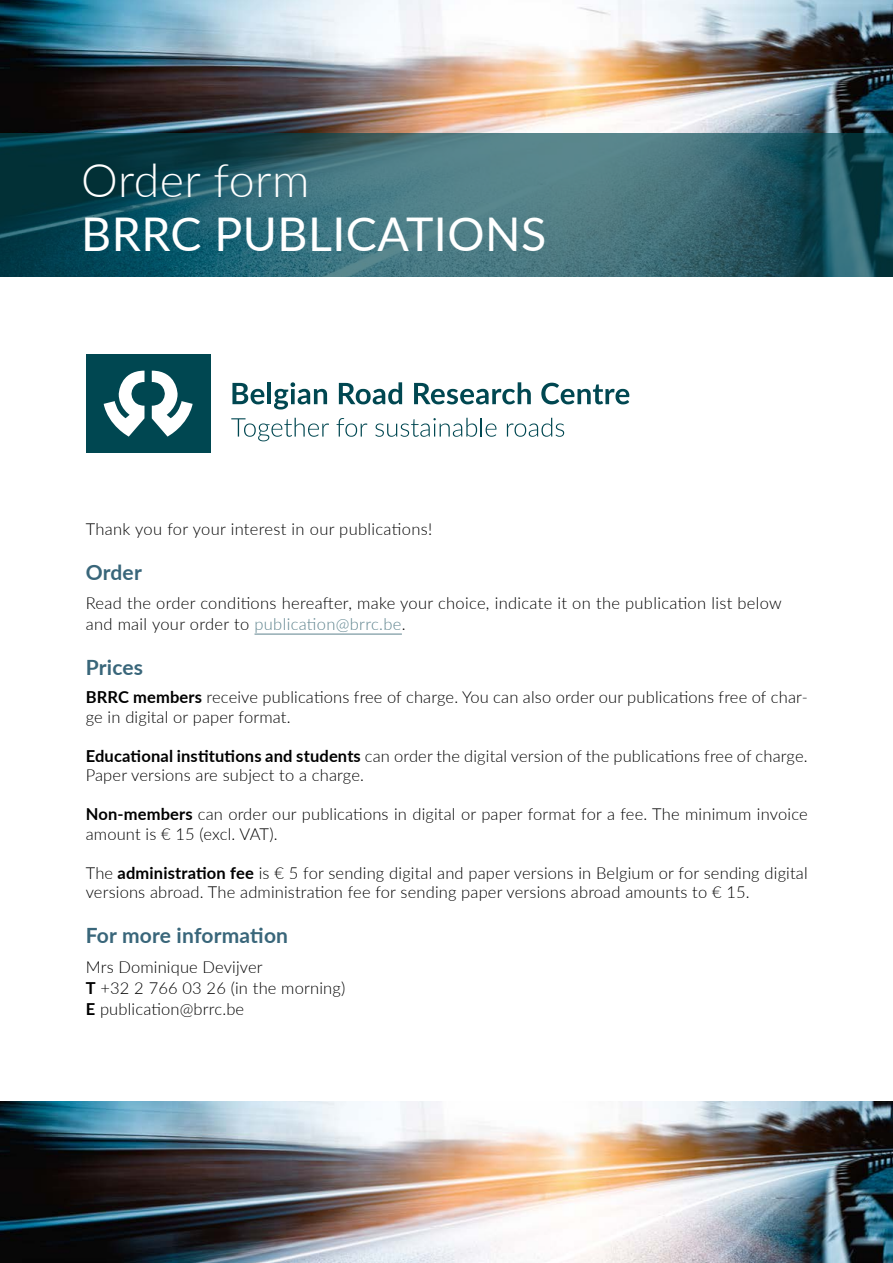
<style>
.page{position:relative;width:893px;height:1263px;background:#fff}
.page>*{position:absolute;margin:0;border:0;box-sizing:border-box;transform-origin:0 0}
.t1{font:46.5px "Lato";letter-spacing:.01em;color:#fff}
.t2{font:300 46.5px "Lato";letter-spacing:.01em;color:#fff}
.t3{font:700 21px "Lato";letter-spacing:.01em;color:#39667a}
.t4{font:300 16.5px/19.5px "Lato";letter-spacing:.01em;color:#000}
.s1{color:#5e838d}
.s2{font-weight:700}
</style>
<div class="page">
<img style="left:0;top:0;width:893px;height:133px">
<svg style="left:0;top:133px;width:893px;height:143px;background:#2e626c"></svg>
<div style="left:86px;top:354px;width:124px;height:99px;background:#004751"></div>
<svg style="left:152px;top:371px;width:41px;height:66px"></svg>
<svg style="left:104px;top:371px;width:41px;height:66px"></svg>
<svg style="left:232px;top:383px;width:32px;height:21px"></svg>
<hr style="left:267px;top:382px;width:4px;height:22px;background:#004751">
<svg style="left:274px;top:382px;width:53px;height:27px"></svg>
<svg style="left:339px;top:382px;width:63px;height:22px"></svg>
<svg style="left:414px;top:382px;width:117px;height:22px"></svg>
<svg style="left:541px;top:383px;width:88px;height:21px"></svg>
<svg style="left:231px;top:418px;width:98px;height:23px"></svg>
<svg style="left:336px;top:418px;width:31px;height:19px"></svg>
<svg style="left:375px;top:418px;width:121px;height:19px"></svg>
<svg style="left:507px;top:418px;width:57px;height:19px"></svg>
<hr style="left:255px;top:634px;width:147px;height:1px;background:#5e838d">
<img style="left:0;top:1101px;width:893px;height:162px">
<h1 class="t2" style="left:81px;top:147px;width:230px">Order form</h1>
<h1 class="t1" style="left:81px;top:200px;width:466px">BRRC PUBLICATIONS</h1>
<p class="t4" style="left:86px;top:518px;width:348px">Thank you for your interest in our publications!</p>
<p class="t3" style="left:86px;top:556px;width:58px">Order</p>
<p class="t4" style="left:86px;top:592px;width:698px;line-height:21px">Read the order conditions hereafter, make your choice, indicate it on the publication list below and mail your order to <span class="s1">publication@brrc.be</span>.</p>
<p class="t3" style="left:86px;top:652px;width:59px">Prices</p>
<p class="t4" style="left:86px;top:687px;width:724px"><span class="s2">BRRC members</span> receive publications free of charge. You can also order our publications free of char&shy;ge in digital or paper format.</p>
<p class="t4" style="left:86px;top:745px;width:723px"><span class="s2">Educational institutions and students</span> can order the digital version of the publications free of charge.<br>Paper versions are subject to a charge.</p>
<p class="t4" style="left:86px;top:804px;width:723px"><span class="s2">Non-members</span> can order our publications in digital or paper format for a fee. The minimum invoice amount is € 15 (excl. VAT).</p>
<p class="t4" style="left:86px;top:862px;width:723px">The <span class="s2">administration fee</span> is € 5 for sending digital and paper versions in Belgium or for sending digital versions abroad. The administration fee for sending paper versions abroad amounts to € 15.</p>
<p class="t3" style="left:86px;top:920px;width:204px">For more information</p>
<p class="t4" style="left:86px;top:956px;width:261px;line-height:21px">Mrs Dominique Devijver<br><span class="s2">T</span> +32 2 766 03 26 (in the morning)<br><span class="s2">E</span> publication@brrc.be</p>
</div>
